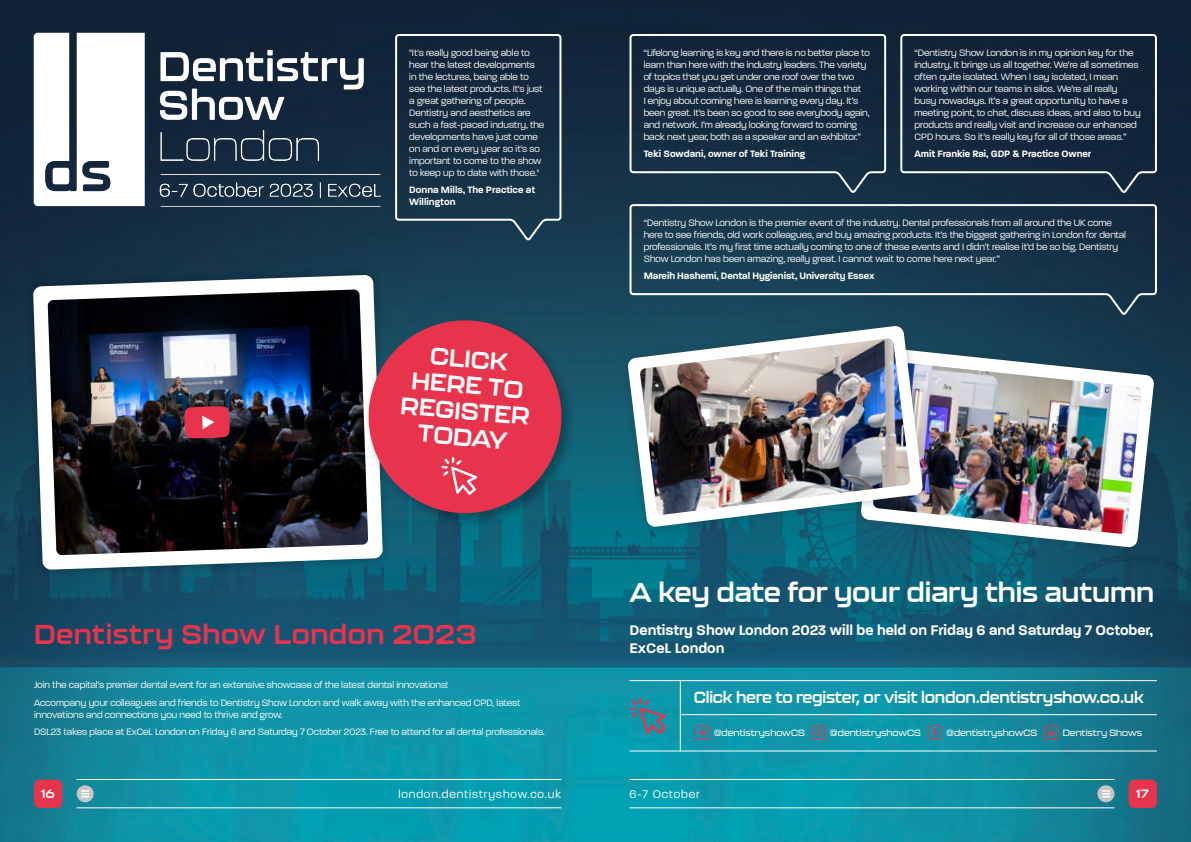
<style>
.page{position:relative;width:1191px;height:842px;background:#fff}
.page>*{position:absolute;margin:0;border:0;box-sizing:border-box;transform-origin:0 0}
.t1{font:700 27px "Kallisto";letter-spacing:-.005em;color:#fff}
.t2{font:700 27px "Kallisto";letter-spacing:.02em;color:#e7344c}
.t3{font:700 24px/26px "Kallisto";color:#fff;text-align:center}
.t4{font:700 16px "Kallisto";letter-spacing:-.015em;color:#fff}
.t5{font:600 15px/18px "Paralucent";color:#fff}
.t6{font:300 12px "Paralucent";letter-spacing:.075em;color:#fff}
.t7{font:700 12px "Kallisto";color:#fff}
.t8{font:300 10px/12px "Paralucent";color:#fff}
.t9{font:600 10px/12px "Paralucent";letter-spacing:-.005em;color:#fff}
.t10{font:500 9px "Kallisto";color:#fff}
</style>
<div class="page">
<img style="left:0;top:0;width:1191px;height:842px">
<div style="left:34px;top:780px;width:28px;height:28px;background:#e7344c;border-radius:6px"></div>
<hr style="left:77px;top:779px;width:484px;height:1px;background:#fff">
<div style="left:1128px;top:780px;width:29px;height:28px;background:#e7344c;border-radius:6px"></div>
<hr style="left:629px;top:779px;width:485px;height:1px;background:#fff">
<hr style="left:77px;top:808px;width:484px;height:1px;background:#fff">
<hr style="left:629px;top:808px;width:485px;height:1px;background:#fff">
<div style="left:852px;top:339px;width:311px;height:217px;background:#1e273a;opacity:.3"></div>
<svg style="left:860px;top:347px;width:294px;height:201px"></svg>
<img style="left:931px;top:362px;width:210px;height:172px">
<div style="left:619px;top:317px;width:312px;height:219px;background:#1e273a;opacity:.3"></div>
<svg style="left:627px;top:325px;width:296px;height:202px"></svg>
<img style="left:640px;top:339px;width:270px;height:176px">
<div style="left:24px;top:266px;width:368px;height:313px;background:#000;opacity:.3"></div>
<svg style="left:33px;top:275px;width:350px;height:295px"></svg>
<img style="left:48px;top:290px;width:320px;height:265px">
<svg style="left:184px;top:406px;width:46px;height:33px"></svg>
<hr style="left:629px;top:680px;width:528px;height:1px;background:#fff">
<hr style="left:629px;top:751px;width:528px;height:1px;background:#fff">
<hr style="left:680px;top:680px;width:1px;height:71px;background:#fff">
<hr style="left:680px;top:714px;width:477px;height:1px;background:#fff">
<svg style="left:699px;top:730px;width:7px;height:5px"></svg>
<div style="left:695px;top:725px;width:14px;height:15px;border:1px solid #e7344c;border-radius:3px"></div>
<svg style="left:815px;top:729px;width:7px;height:7px"></svg>
<div style="left:811px;top:725px;width:15px;height:15px;border:1px solid #e7344c;border-radius:3px"></div>
<div style="left:928px;top:725px;width:14px;height:15px;border:1px solid #e7344c;border-radius:3px"></div>
<svg style="left:932px;top:729px;width:4px;height:7px"></svg>
<div style="left:1044px;top:725px;width:14px;height:15px;border:1px solid #e7344c;border-radius:3px"></div>
<svg style="left:1048px;top:729px;width:6px;height:7px"></svg>
<img style="left:23px;top:21px;width:369px;height:199px">
<svg style="left:394px;top:33px;width:168px;height:209px"></svg>
<svg style="left:628px;top:33px;width:259px;height:162px"></svg>
<div style="left:899px;top:33px;width:259px;height:162px;background:#12253c"></div>
<svg style="left:628px;top:203px;width:530px;height:114px"></svg>
<div style="left:365px;top:316px;width:211px;height:212px;background:#000;opacity:.3"></div>
<svg style="left:364px;top:316px;width:202px;height:201px;fill:#e7344c"></svg>
<svg style="left:441px;top:457px;width:36px;height:38px"></svg>
<svg style="left:1097px;top:785px;width:17px;height:17px"></svg>
<svg style="left:1102px;top:790px;width:7px;height:7px"></svg>
<svg style="left:77px;top:785px;width:17px;height:17px"></svg>
<svg style="left:82px;top:790px;width:7px;height:7px"></svg>
<svg style="left:629px;top:698px;width:37px;height:36px"></svg>
<p class="t8" style="left:409px;top:46px;width:136px">"It's really good being able to hear the latest developments in the lectures, being able to see the latest products. It's just a great gathering of people.<br>Dentistry and aesthetics are such a fast-paced industry, the developments have just come on and on every year so it's so important to come to the show to keep up to date with those."</p>
<p class="t9" style="left:409px;top:184px;width:127px">Donna Mills, The Practice at<br>Willington</p>
<h2 class="t3" style="left:406px;top:340px;width:131px;rotate:5deg">CLICK<br>HERE TO<br>REGISTER<br>TODAY</h2>
<h1 class="t2" style="left:34px;top:618px;width:444px">Dentistry Show London 2023</h1>
<p class="t8" style="left:34px;top:676px;width:488px;line-height:17.7px">Join the capital’s premier dental event for an extensive showcase of the latest dental innovations!<br>Accompany your colleagues and friends to Dentistry Show London and walk away with the enhanced CPD, latest</p>
<p class="t8" style="left:34px;top:705px;width:512px;line-height:17.7px">innovations and connections you need to thrive and grow.<br>DSL23 takes place at ExCeL London on Friday 6 and Saturday 7 October 2023. Free to attend for all dental professionals.</p>
<p class="t8" style="left:643px;top:46px;width:228px">“Lifelong learning is key and there is no better place to learn than here with the industry leaders. The variety of topics that you get under one roof over the two days is unique actually. One of the main things that<br>I enjoy about coming here is learning every day. It’s been great. It’s been so good to see everybody again, and network. I’m already looking forward to coming back next year, both as a speaker and an exhibitor.”</p>
<p class="t9" style="left:643px;top:148px;width:163px">Teki Sowdani, owner of Teki Training</p>
<p class="t8" style="left:914px;top:46px;width:228px">“Dentistry Show London is in my opinion key for the industry. It brings us all together. We’re all sometimes often quite isolated. When I say isolated, I mean working within our teams in silos. We’re all really busy nowadays. It’s a great opportunity to have a meeting point, to chat, discuss ideas, and also to buy products and really visit and increase our enhanced CPD hours. So it’s really key for all of those areas.”</p>
<p class="t9" style="left:914px;top:148px;width:178px">Amit Frankie Rai, GDP &amp; Practice Owner</p>
<p class="t8" style="left:643px;top:217px;width:484px">“Dentistry Show London is the premier event of the industry. Dental professionals from all around the UK come here to see friends, old work colleagues, and buy amazing products. It’s the biggest gathering in London for dental professionals. It’s my first time actually coming to one of these events and I didn’t realise it’d be so big. Dentistry Show London has been amazing, really great. I cannot wait to come here next year.”</p>
<p class="t9" style="left:643px;top:270px;width:232px">Mareih Hashemi, Dental Hygienist, University Essex</p>
<h1 class="t1" style="left:629px;top:576px;width:526px">A key date for your diary this autumn</h1>
<h3 class="t5" style="left:629px;top:621px;width:525px">Dentistry Show London 2023 will be held on Friday 6 and Saturday 7 October,<br>ExCeL London</h3>
<h3 class="t4" style="left:694px;top:688px;width:451px">Click here to register, or visit london.dentistryshow.co.uk</h3>
<p class="t10" style="left:714px;top:728px;width:92px">@dentistryshowCS</p>
<p class="t10" style="left:830px;top:728px;width:92px">@dentistryshowCS</p>
<p class="t10" style="left:946px;top:728px;width:92px">@dentistryshowCS</p>
<p class="t10" style="left:1062px;top:728px;width:81px">Dentistry Shows</p>
<p class="t7" style="left:41px;top:787px;width:15px">16</p>
<p class="t6" style="left:398px;top:787px;width:164px">london.dentistryshow.co.uk</p>
<p class="t6" style="left:629px;top:787px;width:72px">6-7 October</p>
<p class="t7" style="left:1136px;top:787px;width:14px">17</p>
</div>
